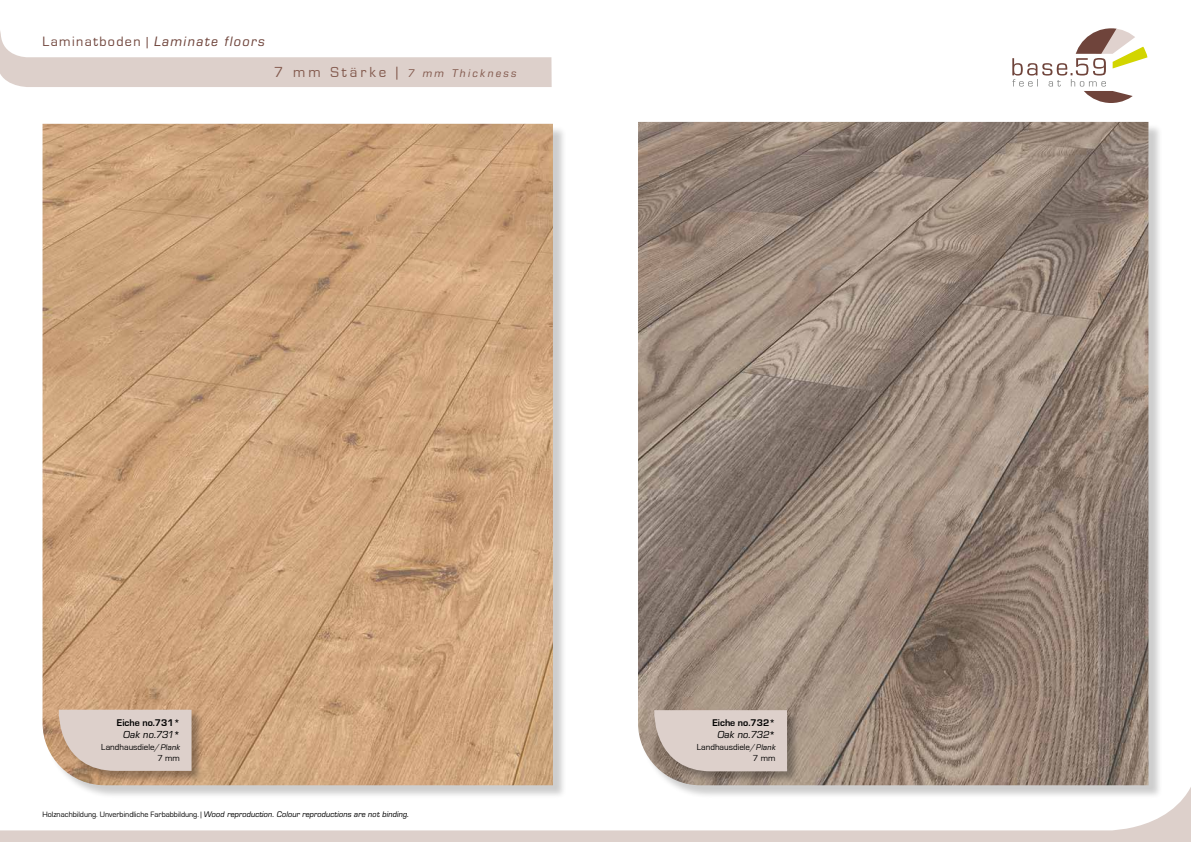
<style>
.page{position:relative;width:1191px;height:842px;background:#fff}
.page>*{position:absolute;margin:0;border:0;box-sizing:border-box;transform-origin:0 0}
.t1{font:italic 13.4px "Eurostile BQ";letter-spacing:.1em;color:#6f443b}
.t2{font:italic 11px "Eurostile BQ";letter-spacing:.2em;color:#835a4e}
.t3{font:700 10px "Eurostile";color:#000}
.t4{font:italic 10px "Eurostile BQ";color:#000}
.t5{font:9px/11px "Eurostile";color:#000;text-align:right}
.t6{font:italic 8px "Eurostile BQ";color:#000}
.s1{font-family:"Eurostile";font-style:normal;font-size:14px}
.s2{font-family:"Eurostile";font-style:normal}
.s3{font-family:"Eurostile";font-style:normal;font-size:15px}
.s4{font-family:"Eurostile";font-style:normal;font-size:15.3px}
.s5{font-family:"Eurostile";font-weight:700;font-style:normal}
.s6{font-family:"Eurostile BQ";font-style:italic;font-size:8px}
</style>
<div class="page">
<svg style="left:0;top:787px;width:1191px;height:55px"></svg>
<svg style="left:1012px;top:28px;width:136px;height:75px"></svg>
<svg style="left:0;top:31px;width:551px;height:56px;fill:#ddd0cb"></svg>
<div style="left:640px;top:124px;width:522px;height:675px;background:#000;opacity:.2"></div>
<img style="left:638px;top:122px;width:510px;height:663px">
<div style="left:45px;top:126px;width:522px;height:673px;background:#000;opacity:.2"></div>
<img style="left:43px;top:124px;width:510px;height:661px">
<div style="left:59px;top:710px;width:145px;height:73px;background:#000;opacity:.3"></div>
<svg style="left:59px;top:710px;width:132px;height:61px;background:#dacac3"></svg>
<div style="left:654px;top:710px;width:145px;height:74px;background:#000;opacity:.3"></div>
<svg style="left:654px;top:710px;width:133px;height:61px;background:#d6c9c3"></svg>
<h1 class="t1" style="left:43px;top:34px;width:223px"><span class="s1">Laminatboden</span> <span class="s2">|</span> Laminate floors</h1>
<h2 class="t2" style="left:274px;top:67px;width:244px"><span class="s3">7 mm Stärke</span> <span class="s4">|</span> 7 mm Thickness</h2>
<p class="t3" style="left:117px;top:717px;width:65px">Eiche no.731*</p>
<p class="t4" style="left:123px;top:729px;width:59px">Oak no.731<span class="s5">*</span></p>
<p class="t5" style="left:101px;top:742px;width:80px">Landhausdiele/<span class="s6">Plank<br></span>7 mm</p>
<p class="t6" style="left:43px;top:810px;width:368px"><span class="s2">Holznachbildung. Unverbindliche Farbabbildung. |</span> Wood reproduction. Colour reproductions are not binding.</p>
<p class="t3" style="left:712px;top:718px;width:65px">Eiche no.732*</p>
<p class="t4" style="left:717px;top:729px;width:60px">Oak no.732<span class="s5">*</span></p>
<p class="t5" style="left:697px;top:742px;width:80px">Landhausdiele/<span class="s6">Plank<br></span>7 mm</p>
</div>
